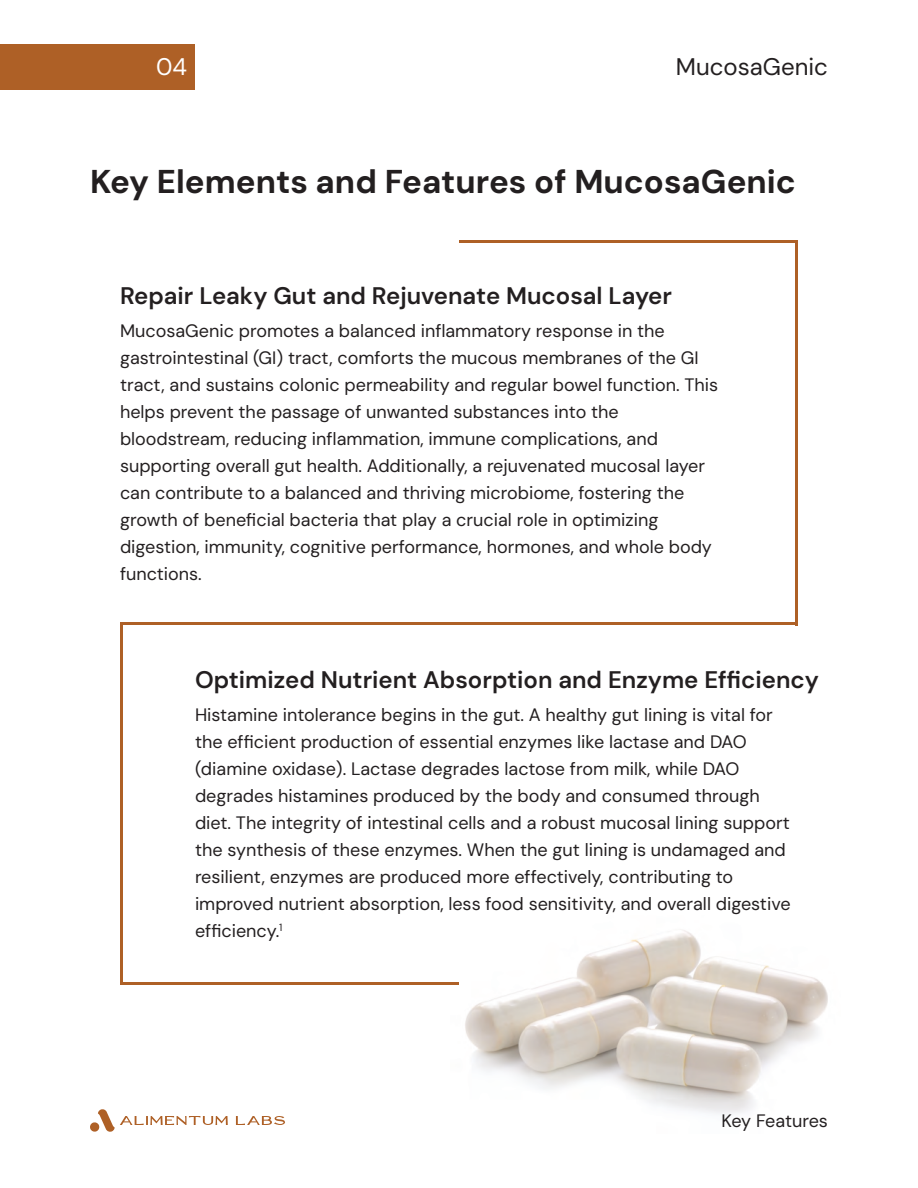
<style>
.page{position:relative;width:918px;height:1188px;background:#fff}
.page>*{position:absolute;margin:0;border:0;box-sizing:border-box;transform-origin:0 0}
.t1{font:700 33px "DM Sans";color:#231f20}
.t2{font:600 24px "DM Sans";color:#231f20}
.t3{font:24px "DM Sans";color:#231f20}
.t4{font:24px "DM Sans";color:#fff}
.t5{font:18px/27px "DM Sans";color:#231f20}
</style>
<div class="page">
<hr style="left:0;top:45px;width:918px;height:1px;background:#7ec241">
<hr style="left:0;top:90px;width:918px;height:1px;background:#7ec241">
<hr style="left:0;top:1143px;width:918px;height:1px;background:#7ec241">
<hr style="left:0;top:1098px;width:918px;height:1px;background:#7ec241">
<hr style="left:90px;top:0;width:1px;height:1188px;background:#7ec241">
<hr style="left:120px;top:0;width:1px;height:1188px;background:#7ec241">
<hr style="left:195px;top:0;width:1px;height:1188px;background:#7ec241">
<hr style="left:723px;top:0;width:1px;height:1188px;background:#7ec241">
<hr style="left:798px;top:0;width:1px;height:1188px;background:#7ec241">
<hr style="left:828px;top:0;width:1px;height:1188px;background:#7ec241">
<img style="left:450px;top:915px;width:390px;height:219px">
<div style="left:0;top:45px;width:195px;height:45px;background:#ae6026"></div>
<svg style="left:90px;top:1109px;width:195px;height:23px"></svg>
<hr style="left:795px;top:240px;width:3px;height:386px;background:#ae6026">
<svg style="left:123px;top:622px;width:672px;height:4px;fill:#ae6026"></svg>
<hr style="left:120px;top:622px;width:3px;height:364px;background:#ae6026">
<svg style="left:120px;top:982px;width:339px;height:4px"></svg>
<hr style="left:459px;top:240px;width:339px;height:3px;background:#ae6026">
<h2 class="t4" style="left:156px;top:51px;width:32px">04</h2>
<h2 class="t3" style="left:676px;top:51px;width:154px">MucosaGenic</h2>
<h1 class="t1" style="left:90px;top:161px;width:707px">Key Elements and Features of MucosaGenic</h1>
<h2 class="t2" style="left:120px;top:281px;width:554px">Repair Leaky Gut and Rejuvenate Mucosal Layer</h2>
<p class="t5" style="left:120px;top:317px;width:600px">MucosaGenic promotes a balanced inflammatory response in the gastrointestinal (GI) tract, comforts the mucous membranes of the GI tract, and sustains colonic permeability and regular bowel function. This helps prevent the passage of unwanted substances into the bloodstream, reducing inflammation, immune complications, and supporting overall gut health. Additionally, a rejuvenated mucosal layer can contribute to a balanced and thriving microbiome, fostering the growth of beneficial bacteria that play a crucial role in optimizing digestion, immunity, cognitive performance, hormones, and whole body functions.</p>
<h2 class="t2" style="left:195px;top:665px;width:626px">Optimized Nutrient Absorption and Enzyme Efficiency</h2>
<p class="t5" style="left:195px;top:701px;width:597px">Histamine intolerance begins in the gut. A healthy gut lining is vital for the efficient production of essential enzymes like lactase and DAO (diamine oxidase). Lactase degrades lactose from milk, while DAO degrades histamines produced by the body and consumed through diet. The integrity of intestinal cells and a robust mucosal lining support the synthesis of these enzymes. When the gut lining is undamaged and resilient, enzymes are produced more effectively, contributing to improved nutrient absorption, less food sensitivity, and overall digestive efficiency.<sup>1</sup></p>
<p class="t5" style="left:721px;top:1107px;width:108px">Key Features</p>
</div>
